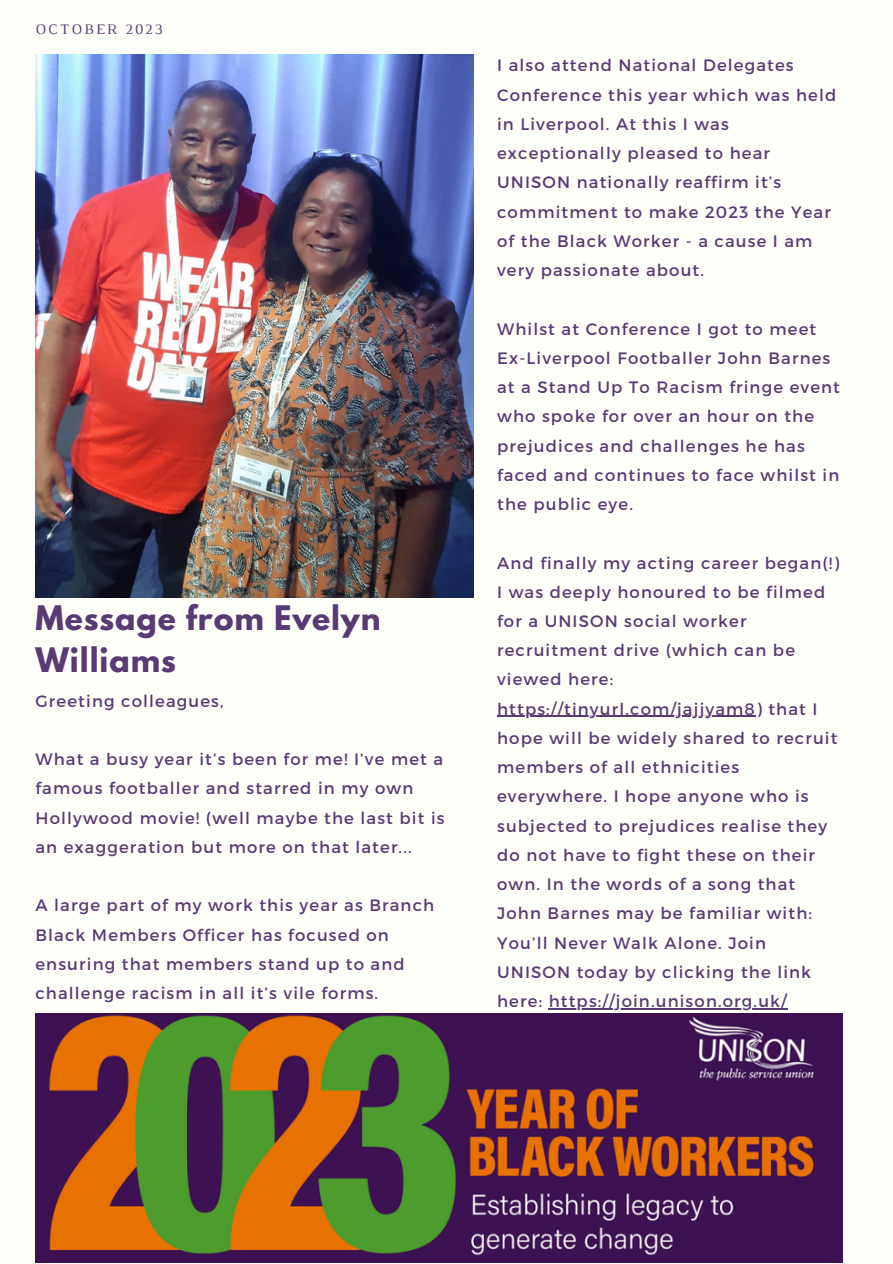
<style>
.page{position:relative;width:893px;height:1264px;background:#fff}
.page>*{position:absolute;margin:0;border:0;box-sizing:border-box;transform-origin:0 0}
.t1{font:700 30px/41.5px "League Spartan";letter-spacing:.03em;color:#593b74}
.t2{font:16.5px/29.2px "Montserrat";letter-spacing:.07em;color:#593b74}
.t3{font:14.85px "Luthier";letter-spacing:.14em;color:#593b74}
</style>
<div class="page">
<div style="left:0;top:0;width:892px;height:1262px;background:#fffff9"></div>
<img style="left:35px;top:55px;width:438px;height:542px">
<img style="left:35px;top:1013px;width:807px;height:249px">
<hr style="left:497px;top:715px;width:259px;height:2px;background:#593b74">
<hr style="left:548px;top:1008px;width:239px;height:1px;background:#593b74">
<p class="t3" style="left:35px;top:24px;width:129px">OCTOBER 2023</p>
<p class="t1" style="left:35px;top:601px;width:346px">Message from Evelyn<br>Williams</p>
<p class="t2" style="left:35px;top:685px;width:190px">Greeting colleagues,</p>
<p class="t2" style="left:35px;top:743px;width:410px">What a busy year it’s been for me! I’ve met a famous footballer and starred in my own Hollywood movie! (well maybe the last bit is an exaggeration but more on that later...</p>
<p class="t2" style="left:35px;top:890px;width:400px">A large part of my work this year as Branch Black Members Officer has focused on ensuring that members stand up to and challenge racism in all it’s vile forms.</p>
<p class="t2" style="left:497px;top:50px;width:340px">I also attend National Delegates<br>Conference this year which was held in Liverpool. At this I was exceptionally pleased to hear<br>UNISON nationally reaffirm it’s commitment to make 2023 the Year of the Black Worker - a cause I am very passionate about.</p>
<p class="t2" style="left:497px;top:313px;width:344px">Whilst at Conference I got to meet<br>Ex-Liverpool Footballer John Barnes at a Stand Up To Racism fringe event who spoke for over an hour on the prejudices and challenges he has faced and continues to face whilst in the public eye.</p>
<p class="t2" style="left:497px;top:547px;width:343px">And finally my acting career began(!)</p>
<p class="t2" style="left:497px;top:576px;width:342px">I was deeply honoured to be filmed for a UNISON social worker recruitment drive (which can be viewed here: https://tinyurl.com/jajjyam8) that I hope will be widely shared to recruit members of all ethnicities everywhere. I hope anyone who is subjected to prejudices realise they do not have to fight these on their own. In the words of a song that<br>John Barnes may be familiar with:<br>You’ll Never Walk Alone. Join<br>UNISON today by clicking the link here: https://join.unison.org.uk/</p>
</div>
